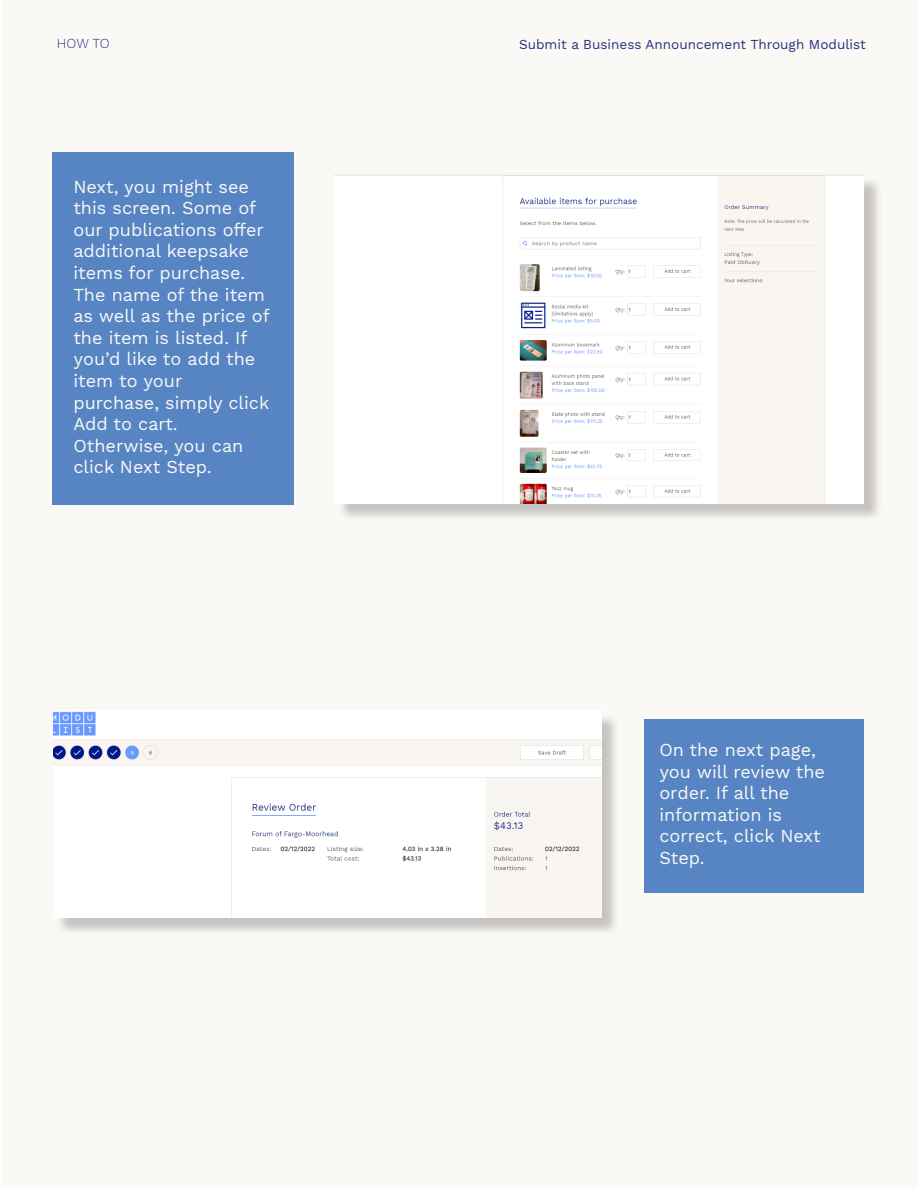
<style>
.page{position:relative;width:918px;height:1188px;background:#fff}
.page>*{position:absolute;margin:0;border:0;box-sizing:border-box;transform-origin:0 0}
.t1{font:18px/21.6px "Work Sans";color:#fbf9f5}
.t2{font:13.5px "Work Sans";color:#29317f}
.t3{font:300 13.5px "Work Sans";color:#29317f}
</style>
<div class="page">
<div style="left:1px;top:0;width:917px;height:1188px;background:#fbf9f5"></div>
<div style="left:644px;top:720px;width:220px;height:173px;background:#5785c4"></div>
<div style="left:52px;top:153px;width:242px;height:352px;background:#5785c4"></div>
<div style="left:55px;top:713px;width:565px;height:223px;background:#231f20;opacity:.25"></div>
<img style="left:53px;top:711px;width:548px;height:207px">
<div style="left:337px;top:176px;width:546px;height:346px;background:#231f20;opacity:.25"></div>
<img style="left:335px;top:175px;width:529px;height:329px">
<p class="t3" style="left:57px;top:35px;width:54px">HOW TO</p>
<p class="t2" style="left:519px;top:36px;width:348px">Submit a Business Announcement Through Modulist</p>
<p class="t1" style="left:73px;top:176px;width:192px">Next, you might see this screen. Some of our publications offer</p>
<p class="t1" style="left:73px;top:241px;width:198px">additional keepsake items for purchase.<br>The name of the item as well as the price of the item is listed. If you’d like to add the</p>
<p class="t1" style="left:73px;top:371px;width:110px">item to your</p>
<p class="t1" style="left:73px;top:392px;width:197px">purchase, simply click<br>Add to cart.</p>
<p class="t1" style="left:73px;top:436px;width:171px">Otherwise, you can click Next Step.</p>
<p class="t1" style="left:659px;top:740px;width:167px">On the next page, you will review the order. If all the</p>
<p class="t1" style="left:659px;top:805px;width:124px">information is</p>
<p class="t1" style="left:659px;top:826px;width:163px">correct, click Next<br>Step.</p>
</div>
